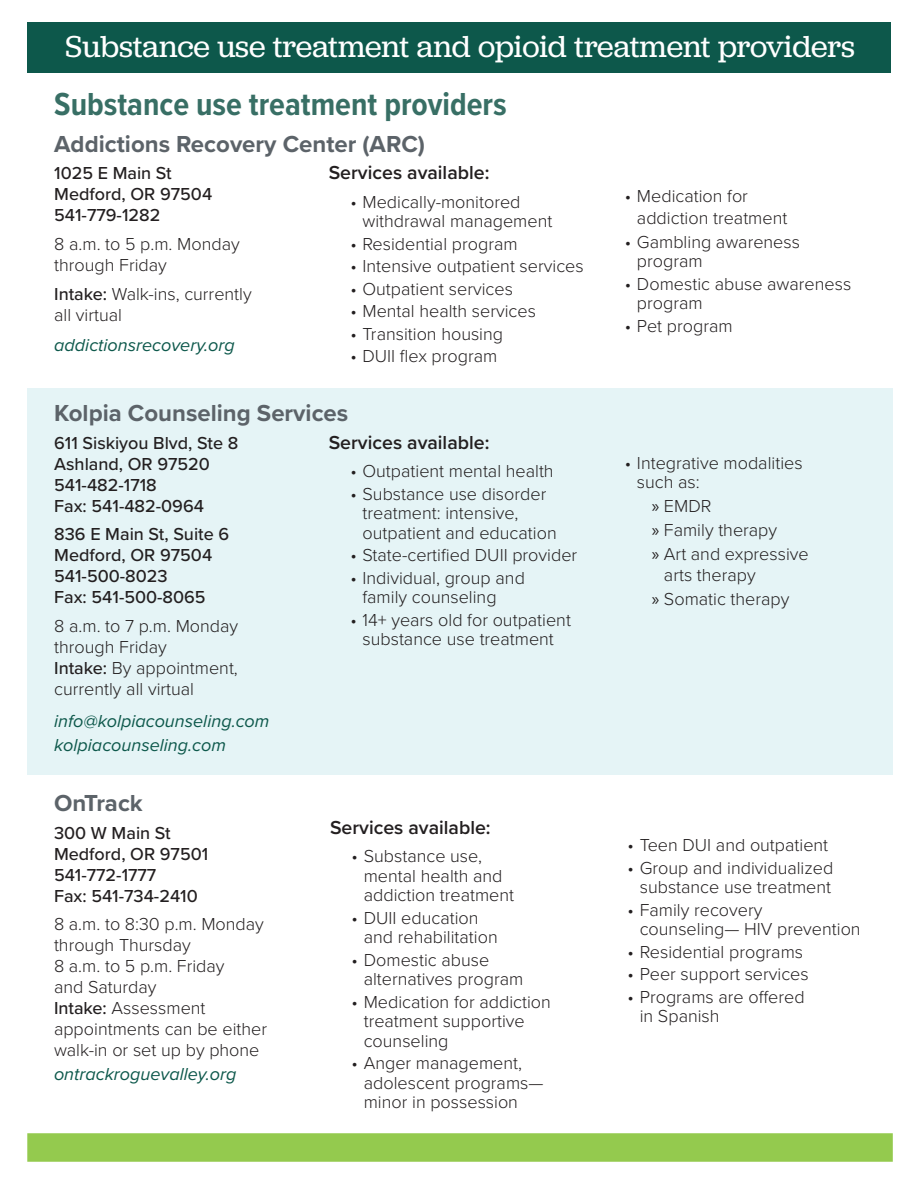
<style>
.page{position:relative;width:918px;height:1188px;background:#fff}
.page>*{position:absolute;margin:0;border:0;box-sizing:border-box;transform-origin:0 0}
.Major_subhead{font:700 33px "Proxima Nova Cond";color:#386f65}
.t1{font:31.5px "Jubilat";color:#fff}
.Subhead_-clinic_name{font:700 24px "Proxima Nova";color:#5c6369}
.subhead-svcs{font:600 19.5px "Proxima Nova";color:#231f20}
.Body{font:300 18px/19.5px "Proxima Nova";color:#231f20}
.body_semi_bold{font:500 18px/21px "Proxima Nova";color:#231f20}
.body_semi_bold-2{font:300 18px/21px "Proxima Nova";color:#231f20}
.body_semi_bold-3{font:italic 18px "Proxima Nova";color:#0d584b}
.Body-2{font:italic 18px "Proxima Nova";color:#0d584b}
.s1{font-weight:500}
.s2{font-family:"Myriad Pro";font-weight:400}
</style>
<div class="page">
<div style="left:27px;top:1133px;width:866px;height:29px;background:#94ca4e;border:2px solid #94ca4e"></div>
<div style="left:27px;top:389px;width:865px;height:386px;background:#e5f4f6"></div>
<div style="left:27px;top:22px;width:864px;height:51px;background:#0d584b"></div>
<p class="t1" style="left:65px;top:26px;width:791px">Substance use treatment and opioid treatment providers</p>
<p class="Major_subhead" style="left:54px;top:79px;width:454px">Substance use treatment providers</p>
<p class="Subhead_-clinic_name" style="left:54px;top:126px;width:372px">Addictions Recovery Center (ARC)</p>
<p class="body_semi_bold" style="left:54px;top:162px;width:160px">1025 E Main St<br>Medford, OR 97504<br>541-779-1282</p>
<p class="body_semi_bold-2" style="left:54px;top:233px;width:187px">8 a.m. to 5 p.m. Monday through Friday</p>
<p class="body_semi_bold-2" style="left:54px;top:282px;width:199px"><span class="s1">Intake:</span> Walk-ins, currently all virtual</p>
<p class="body_semi_bold-3" style="left:54px;top:332px;width:182px">addictionsrecovery.org</p>
<p class="subhead-svcs" style="left:329px;top:158px;width:162px">Services available:</p>
<p class="Body" style="left:362px;top:191px;width:191px;text-indent:-12px">• Medically-monitored withdrawal management</p>
<p class="Body" style="left:350px;top:233px;width:169px">• Residential program</p>
<p class="Body" style="left:350px;top:256px;width:235px">• Intensive outpatient services</p>
<p class="Body" style="left:350px;top:278px;width:164px">• Outpatient services</p>
<p class="Body" style="left:350px;top:301px;width:187px">• Mental health services</p>
<p class="Body" style="left:350px;top:323px;width:154px">• Transition housing</p>
<p class="Body" style="left:350px;top:346px;width:149px">• DUII flex program</p>
<p class="Subhead_-clinic_name" style="left:54px;top:395px;width:296px">Kolpia Counseling Services</p>
<p class="body_semi_bold" style="left:54px;top:431px;width:186px">611 Siskiyou Blvd, Ste 8<br>Ashland, OR 97520<br>541-482-1718<br>Fax: 541-482-0964</p>
<p class="body_semi_bold" style="left:54px;top:523px;width:176px">836 E Main St, Suite 6<br>Medford, OR 97504<br>541-500-8023<br>Fax: 541-500-8065</p>
<p class="body_semi_bold-2" style="left:54px;top:615px;width:186px">8 a.m. to 7 p.m. Monday through Friday<br><span class="s1">Intake:</span> By appointment, currently all virtual</p>
<p class="body_semi_bold-3" style="left:54px;top:708px;width:217px">info@kolpiacounseling.com</p>
<p class="body_semi_bold-3" style="left:54px;top:732px;width:173px">kolpiacounseling.com</p>
<p class="subhead-svcs" style="left:329px;top:428px;width:162px">Services available:</p>
<p class="Body" style="left:350px;top:460px;width:205px">• Outpatient mental health</p>
<p class="Body" style="left:362px;top:483px;width:196px;text-indent:-12px">• Substance use disorder treatment: intensive, outpatient and education</p>
<p class="Body" style="left:350px;top:544px;width:228px">• State-certified DUII provider</p>
<p class="Body" style="left:362px;top:567px;width:164px;text-indent:-12px">• Individual, group and family counseling</p>
<p class="Body" style="left:350px;top:609px;width:222px;text-align:center">• 14+ years old for outpatient substance use treatment</p>
<p class="Subhead_-clinic_name" style="left:54px;top:785px;width:90px">OnTrack</p>
<p class="body_semi_bold" style="left:54px;top:821px;width:156px">300 W Main St<br>Medford, OR 97501<br>541-772-1777<br>Fax: 541-734-2410</p>
<p class="Body" style="left:54px;top:913px;width:215px;line-height:21px">8 a.m. to 8:30 p.m. Monday through Thursday<br>8 a.m. to 5 p.m. Friday<br>and Saturday<br><span class="s1">Intake:</span> Assessment appointments can be either walk-in or set up by phone</p>
<p class="Body-2" style="left:54px;top:1061px;width:184px">ontrackroguevalley.org</p>
<p class="subhead-svcs" style="left:330px;top:813px;width:162px">Services available:</p>
<p class="Body" style="left:364px;top:846px;width:152px;text-indent:-12px">• Substance use, mental health and addiction treatment</p>
<p class="Body" style="left:364px;top:907px;width:136px;text-indent:-12px">• DUII education and rehabilitation</p>
<p class="Body" style="left:364px;top:949px;width:161px;text-indent:-12px">• Domestic abuse alternatives program</p>
<p class="Body" style="left:364px;top:991px;width:189px;text-indent:-12px">• Medication for addiction treatment supportive counseling</p>
<p class="Body" style="left:364px;top:1053px;width:181px;text-indent:-12px">• Anger management, adolescent programs— minor in possession</p>
<p class="Body" style="left:637px;top:185px;width:152px;line-height:21.6px;text-indent:-12px">• Medication for addiction treatment</p>
<p class="Body" style="left:637px;top:231px;width:165px;text-indent:-12px">• Gambling awareness program</p>
<p class="Body" style="left:637px;top:273px;width:216px;text-indent:-12px">• Domestic abuse awareness program</p>
<p class="Body" style="left:625px;top:315px;width:109px">• Pet program</p>
<p class="Body" style="left:637px;top:452px;width:167px;text-indent:-12px">• Integrative modalities such as:</p>
<p class="Body" style="left:652px;top:495px;width:61px"><span class="s2">»</span> EMDR</p>
<p class="Body" style="left:652px;top:519px;width:127px"><span class="s2">»</span> Family therapy</p>
<p class="Body" style="left:664px;top:543px;width:146px;line-height:21px;text-indent:-12px"><span class="s2">»</span> Art and expressive arts therapy</p>
<p class="Body" style="left:652px;top:588px;width:139px"><span class="s2">»</span> Somatic therapy</p>
<p class="Body" style="left:628px;top:834px;width:202px">• Teen DUI and outpatient</p>
<p class="Body" style="left:628px;top:857px;width:207px;text-align:center">• Group and individualized substance use treatment</p>
<p class="Body" style="left:640px;top:899px;width:222px;text-indent:-12px">• Family recovery counseling— HIV prevention</p>
<p class="Body" style="left:628px;top:941px;width:177px">• Residential programs</p>
<p class="Body" style="left:628px;top:963px;width:183px">• Peer support services</p>
<p class="Body" style="left:640px;top:986px;width:166px;text-indent:-12px">• Programs are offered in Spanish</p>
</div>
